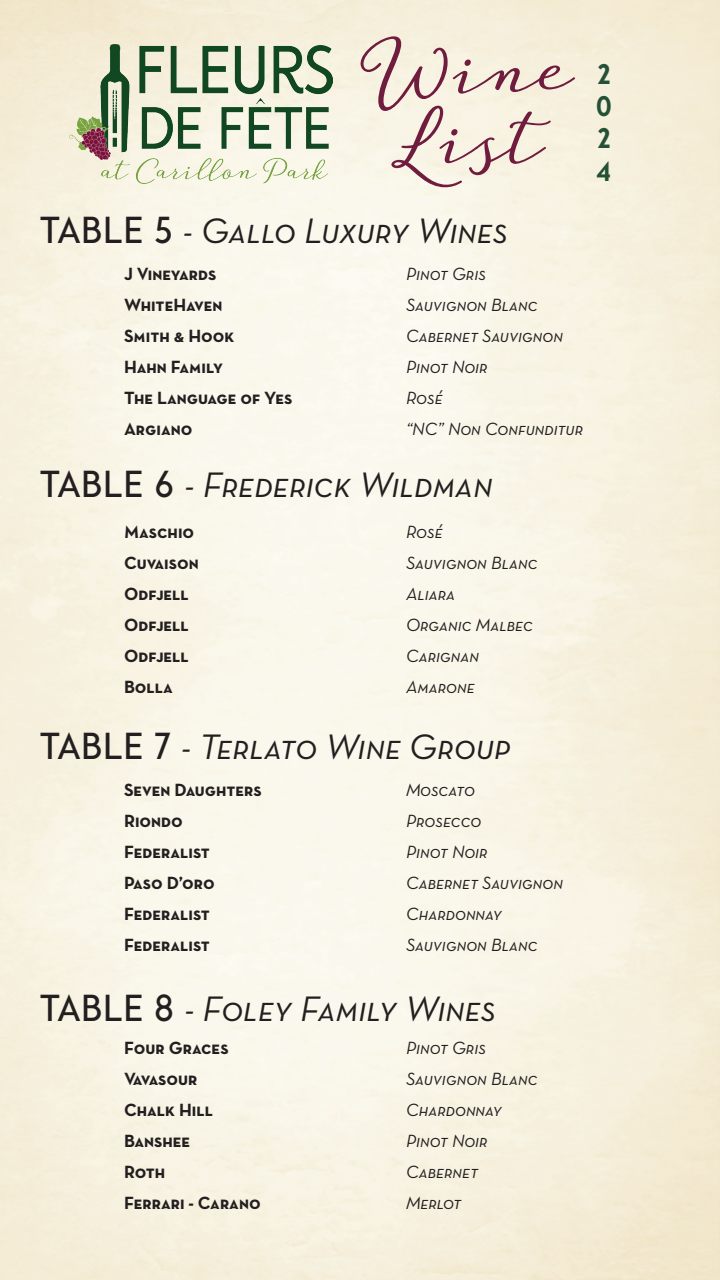
<style>
.page{position:relative;width:720px;height:1280px;background:#fff}
.page>*{position:absolute;margin:0;border:0;box-sizing:border-box;transform-origin:0 0}
.t1{font:700 58px/69.6px "Guess";color:#6f1c3e;text-align:center}
.t2{font:36px "Neutra Text Book SC Italic Alt";color:#231f20}
.t3{font:900 27px/32.4px "Guess Sans";color:#245135;text-align:justify}
.t4{font:18px/31px "Neutra Text Book SC Italic Alt";color:#231f20}
.t5{font:18px/31px "Neutra Text Bold SC Alt";color:#231f20}
.s1{font-family:"Guess Sans";font-weight:600}
</style>
<div class="page">
<img style="left:0;top:0;width:720px;height:1280px">
<img style="left:70px;top:44px;width:262px;height:140px">
<h1 class="t1" style="left:359px;top:30px;width:211px">Wine<br>List</h1>
<h2 class="t2" style="left:40px;top:209px;width:470px"><span class="s1">TABLE 5</span> - Gallo Luxury Wines</h2>
<p class="t5" style="left:124px;top:258px;width:170px">J Vineyards<br>WhiteHaven<br>Smith &amp; Hook<br>Hahn Family<br>The Language of Yes<br>Argiano</p>
<p class="t4" style="left:406px;top:258px;width:179px">Pinot Gris<br>Sauvignon Blanc<br>Cabernet Sauvignon<br>Pinot Noir<br>Rosé<br>“NC” Non Confunditur</p>
<h2 class="t2" style="left:40px;top:463px;width:454px"><span class="s1">TABLE 6</span> - Frederick Wildman</h2>
<p class="t5" style="left:124px;top:516px;width:76px">Maschio<br>Cuvaison<br>Odfjell<br>Odfjell<br>Odfjell<br>Bolla</p>
<p class="t4" style="left:406px;top:516px;width:133px">Rosé<br>Sauvignon Blanc<br>Aliara<br>Organic Malbec<br>Carignan<br>Amarone</p>
<h3 class="t3" style="left:596px;top:58px;width:18px">2<br>0<br>2<br>4</h3>
<h2 class="t2" style="left:40px;top:725px;width:472px"><span class="s1">TABLE 7</span> - Terlato Wine Group</h2>
<p class="t5" style="left:124px;top:774px;width:139px">Seven Daughters<br>Riondo<br>Federalist<br>Paso D’oro<br>Federalist<br>Federalist</p>
<p class="t4" style="left:406px;top:774px;width:159px">Moscato<br>Prosecco<br>Pinot Noir<br>Cabernet Sauvignon<br>Chardonnay<br>Sauvignon Blanc</p>
<h2 class="t2" style="left:40px;top:987px;width:458px"><span class="s1">TABLE 8</span> - Foley Family Wines</h2>
<p class="t5" style="left:124px;top:1032px;width:138px">Four Graces<br>Vavasour<br>Chalk Hill<br>Banshee<br>Roth<br>Ferrari - Carano</p>
<p class="t4" style="left:406px;top:1032px;width:133px">Pinot Gris<br>Sauvignon Blanc<br>Chardonnay<br>Pinot Noir<br>Cabernet<br>Merlot</p>
</div>
